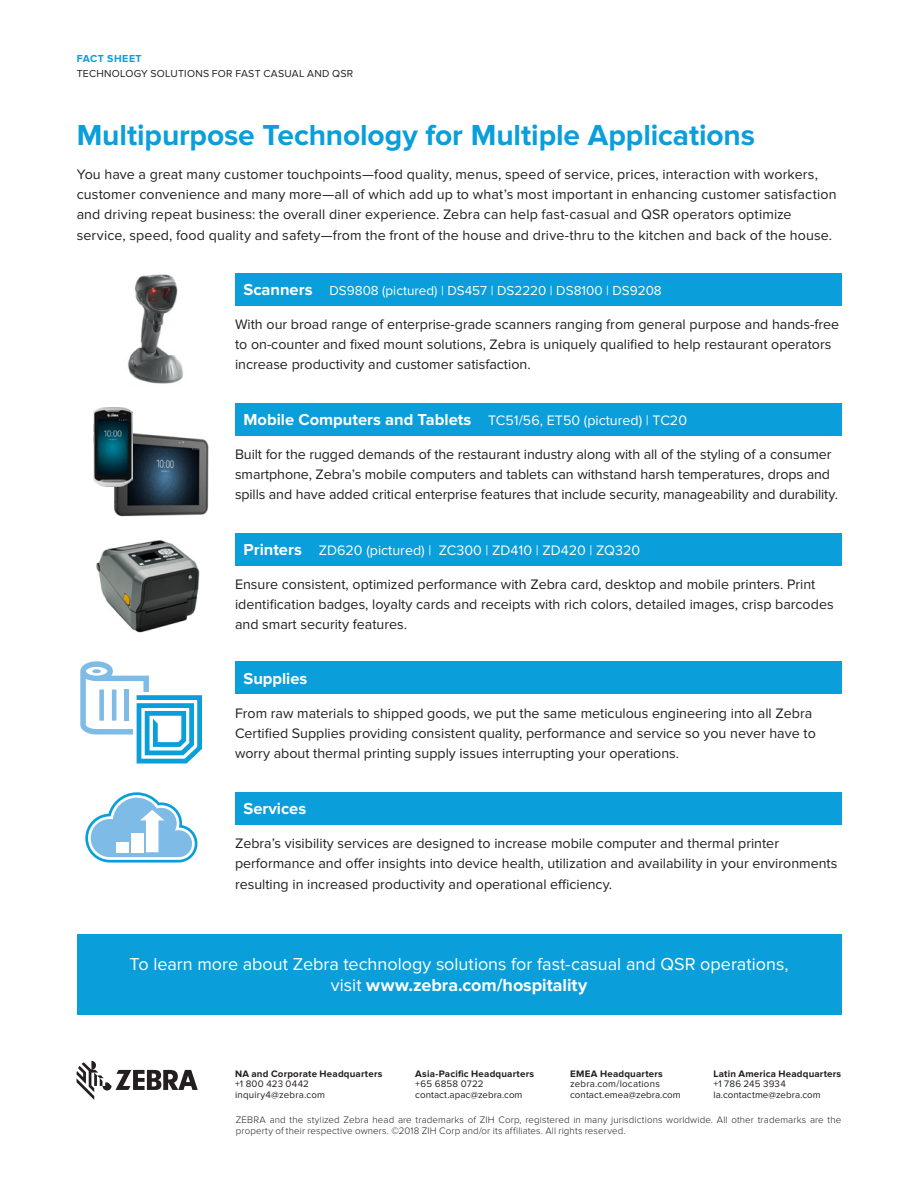
<style>
.page{position:relative;width:918px;height:1188px;background:#fff}
.page>*{position:absolute;margin:0;border:0;box-sizing:border-box;transform-origin:0 0}
.Heading{font:700 30px "Proxima Nova";letter-spacing:-.005em;color:#0a9edb}
.CTA-Call_To_Action{font:18px "Proxima Nova";color:#fff}
.CTA-Call_To_Action-2{font:700 18px "Proxima Nova";letter-spacing:-.005em;color:#fff}
.t1{font:700 16.5px "Proxima Nova";color:#fff}
.Body{font:14.25px/20.2px "Proxima Nova";color:#231f20}
.t2{font:14.25px "Proxima Nova";color:#fff}
.t3{font:13.5px "Proxima Nova";color:#fff}
.t4{font:10.5px "Proxima Nova";letter-spacing:.025em;color:#231f20}
.Collateral_Type{font:700 10.5px "Proxima Nova";letter-spacing:.05em;color:#0a9edb}
.Legal-NALA{font:300 9.75px/10.5px "Proxima Nova";letter-spacing:.015em;color:#231f20}
.t5{font:9.75px "Proxima Nova";letter-spacing:.01em;color:#231f20}
.t6{font:700 9.75px "Proxima Nova";letter-spacing:.02em;color:#231f20}
.s1{font-weight:700;font-size:16.5px}
.s2{font-weight:400}
</style>
<div class="page">
<div style="left:235px;top:273px;width:606px;height:32px;background:#0a9edb"></div>
<svg style="left:77px;top:1061px;width:121px;height:39px"></svg>
<div style="left:77px;top:935px;width:764px;height:80px;background:#0a9edb"></div>
<div style="left:235px;top:403px;width:606px;height:32px;background:#0a9edb"></div>
<div style="left:235px;top:533px;width:606px;height:32px;background:#0a9edb"></div>
<div style="left:235px;top:662px;width:606px;height:32px;background:#0a9edb"></div>
<img style="left:127px;top:274px;width:57px;height:110px">
<img style="left:111px;top:432px;width:97px;height:84px">
<img style="left:93px;top:408px;width:39px;height:78px">
<svg style="left:80px;top:661px;width:122px;height:103px"></svg>
<img style="left:96px;top:540px;width:104px;height:93px">
<div style="left:235px;top:792px;width:606px;height:32px;background:#0a9edb"></div>
<svg style="left:85px;top:792px;width:112px;height:71px"></svg>
<div style="left:131px;top:833px;width:13px;height:19px;background:#fff"></div>
<p class="Collateral_Type" style="left:77px;top:53px;width:67px">FACT SHEET</p>
<p class="t4" style="left:77px;top:67px;width:278px">TECHNOLOGY SOLUTIONS FOR FAST CASUAL AND QSR</p>
<p class="Heading" style="left:77px;top:118px;width:680px">Multipurpose Technology for Multiple Applications</p>
<p class="Body" style="left:77px;top:164px;width:761px">You have a great many customer touchpoints—food quality, menus, speed of service, prices, interaction with workers, customer convenience and many more—all of which add up to what’s most important in enhancing customer satisfaction and driving repeat business: the overall diner experience. Zebra can help fast-casual and QSR operators optimize service, speed, food quality and safety—from the front of the house and drive-thru to the kitchen and back of the house.</p>
<p class="t3" style="left:243px;top:283px;width:420px"><span class="s1">Scanners</span> DS9808 (pictured) | DS457 | DS2220 | DS8100 | DS9208</p>
<p class="Body" style="left:235px;top:314px;width:606px">With our broad range of enterprise-grade scanners ranging from general purpose and hands-free to on-counter and fixed mount solutions, Zebra is uniquely qualified to help restaurant operators increase productivity and customer satisfaction.</p>
<p class="t2" style="left:243px;top:412px;width:445px"><span class="s1">Mobile Computers and Tablets</span> TC51/56, ET50 (pictured) | TC20</p>
<p class="Body" style="left:235px;top:444px;width:604px">Built for the rugged demands of the restaurant industry along with all of the styling of a consumer smartphone, Zebra’s mobile computers and tablets can withstand harsh temperatures, drops and spills and have added critical enterprise features that include security, manageability and durability.</p>
<p class="t2" style="left:243px;top:542px;width:398px"><span class="s1">Printers</span> ZD620 (pictured) | ZC300 | ZD410 | ZD420 | ZQ320</p>
<p class="Body" style="left:235px;top:574px;width:600px">Ensure consistent, optimized performance with Zebra card, desktop and mobile printers. Print identification badges, loyalty cards and receipts with rich colors, detailed images, crisp barcodes and smart security features.</p>
<p class="t1" style="left:243px;top:669px;width:66px">Supplies</p>
<p class="Body" style="left:235px;top:703px;width:582px">From raw materials to shipped goods, we put the same meticulous engineering into all Zebra<br>Certified Supplies providing consistent quality, performance and service so you never have to worry about thermal printing supply issues interrupting your operations.</p>
<p class="t1" style="left:243px;top:799px;width:64px">Services</p>
<p class="Body" style="left:235px;top:834px;width:604px">Zebra’s visibility services are designed to increase mobile computer and thermal printer performance and offer insights into device health, utilization and availability in your environments resulting in increased productivity and operational efficiency.</p>
<p class="CTA-Call_To_Action" style="left:130px;top:954px;width:660px">To learn more about Zebra technology solutions for fast-casual and QSR operations,</p>
<p class="CTA-Call_To_Action-2" style="left:331px;top:975px;width:258px"><span class="s2">visit</span> www.zebra.com/hospitality</p>
<p class="t6" style="left:714px;top:1068px;width:129px">Latin America Headquarters</p>
<p class="t5" style="left:714px;top:1078px;width:74px">+1 786 245 3934</p>
<p class="t5" style="left:714px;top:1089px;width:109px">la.contactme@zebra.com</p>
<p class="Legal-NALA" style="left:236px;top:1115px;width:607px">ZEBRA and the stylized Zebra head are trademarks of ZIH Corp, registered in many jurisdictions worldwide. All other trademarks are the property of their respective owners. ©2018 ZIH Corp and/or its affiliates. All rights reserved.</p>
<p class="t6" style="left:415px;top:1068px;width:120px">Asia-Pacific Headquarters</p>
<p class="t5" style="left:415px;top:1078px;width:70px">+65 6858 0722</p>
<p class="t5" style="left:415px;top:1089px;width:109px">contact.apac@zebra.com</p>
<p class="t6" style="left:235px;top:1068px;width:149px">NA and Corporate Headquarters</p>
<p class="t5" style="left:235px;top:1078px;width:75px">+1 800 423 0442</p>
<p class="t5" style="left:235px;top:1089px;width:92px">inquiry4@zebra.com</p>
<p class="t6" style="left:570px;top:1068px;width:94px">EMEA Headquarters</p>
<p class="t5" style="left:570px;top:1078px;width:91px">zebra.com/locations</p>
<p class="t5" style="left:570px;top:1089px;width:112px">contact.emea@zebra.com</p>
</div>
